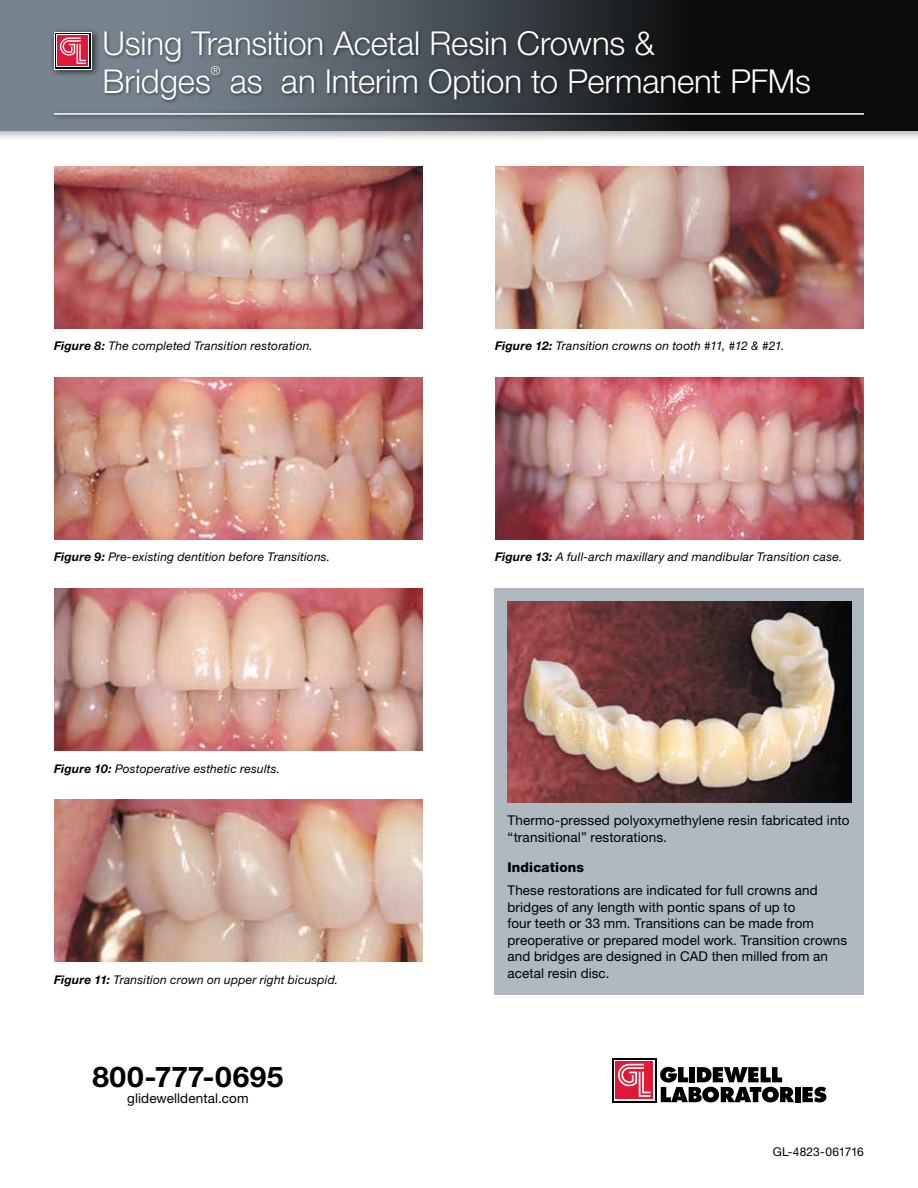
<style>
.page{position:relative;width:918px;height:1188px;background:#fff}
.page>*{position:absolute;margin:0;border:0;box-sizing:border-box;transform-origin:0 0}
.t1{font:300 33px/37.5px "Helvetica Neue LT Std";letter-spacing:-.005em;color:#fff}
.t2{font:700 28.5px "Helvetica Neue LT Std";letter-spacing:.015em;color:#000;scale:1.05 1}
.t3{font:13.5px/16.5px "Helvetica Neue LT Std";letter-spacing:.01em;color:#000}
.t4{font:800 13.5px "Helvetica Neue LT Std";letter-spacing:.015em;color:#000}
.t5{font:300 12.15px "Helvetica Neue LT Std";color:#fff}
.t6{font:italic 12px "Helvetica Neue LT Std";letter-spacing:.015em;color:#000}
.t7{font:12px "Helvetica Neue LT Std";color:#000}
.s1{font-weight:700}
</style>
<div class="page">
<div style="left:495px;top:588px;width:369px;height:407px;background:#b0b8c0"></div>
<svg style="left:660px;top:1067px;width:134px;height:35px"></svg>
<div style="left:795px;top:1087px;width:6px;height:15px;background:#000"></div>
<svg style="left:802px;top:1087px;width:24px;height:15px"></svg>
<div style="left:612px;top:1058px;width:44px;height:44px;background:linear-gradient(to right,#fff,#fff)"></div>
<div style="left:614px;top:1060px;width:41px;height:40px;background:#fff"></div>
<div style="left:615px;top:1061px;width:38px;height:38px;background:#e31837"></div>
<svg style="left:618px;top:1064px;width:33px;height:33px"></svg>
<div style="left:0;top:0;width:918px;height:143px;background:#000;opacity:.3"></div>
<svg style="left:0;top:0;width:918px;height:131px"></svg>
<div style="left:51px;top:110px;width:819px;height:11px;background:#000;opacity:.7"></div>
<hr style="left:54px;top:113px;width:810px;height:2px;background:#fff">
<div style="left:103px;top:29px;width:712px;height:75px;background:#000;opacity:.5"></div>
<div style="left:50px;top:28px;width:50px;height:50px;background:#000;opacity:.6"></div>
<div style="left:54px;top:32px;width:38px;height:38px;background:#000"></div>
<svg style="left:56px;top:34px;width:1px;height:33px"></svg>
<svg style="left:57px;top:34px;width:32px;height:33px"></svg>
<div style="left:58px;top:35px;width:30px;height:31px;background:#e31837"></div>
<svg style="left:60px;top:38px;width:26px;height:26px"></svg>
<img style="left:54px;top:166px;width:369px;height:162px">
<img style="left:495px;top:166px;width:369px;height:162px">
<img style="left:54px;top:377px;width:369px;height:162px">
<img style="left:495px;top:377px;width:369px;height:162px">
<img style="left:54px;top:588px;width:369px;height:162px">
<img style="left:507px;top:601px;width:344px;height:202px">
<img style="left:54px;top:800px;width:369px;height:162px">
<h1 class="t1" style="left:103px;top:24px;width:554px">Using Transition Acetal Resin Crowns &amp;<br>Bridges</h1>
<p class="t5" style="left:211px;top:63px;width:11px">®</p>
<h1 class="t1" style="left:230px;top:61px;width:583px">as an Interim Option to Permanent PFMs</h1>
<p class="t6" style="left:54px;top:339px;width:260px"><span class="s1">Figure 8:</span> The completed Transition restoration.</p>
<p class="t6" style="left:495px;top:339px;width:291px"><span class="s1">Figure 12:</span> Transition crowns on tooth #11, #12 &amp; #21.</p>
<p class="t6" style="left:54px;top:550px;width:278px"><span class="s1">Figure 9:</span> Pre-existing dentition before Transitions.</p>
<p class="t6" style="left:495px;top:550px;width:349px"><span class="s1">Figure 13:</span> A full-arch maxillary and mandibular Transition case.</p>
<p class="t6" style="left:54px;top:761px;width:228px"><span class="s1">Figure 10:</span> Postoperative esthetic results.</p>
<p class="t6" style="left:54px;top:972px;width:286px"><span class="s1">Figure 11:</span> Transition crown on upper right bicuspid.</p>
<h2 class="t2" style="left:92px;top:1059px;width:184px">800-777-0695</h2>
<p class="t3" style="left:127px;top:1089px;width:123px">glidewelldental.com</p>
<p class="t3" style="left:507px;top:812px;width:344px">Thermo-pressed polyoxymethylene resin fabricated into “transitional” restorations.</p>
<p class="t4" style="left:507px;top:859px;width:78px">Indications</p>
<p class="t3" style="left:507px;top:882px;width:341px">These restorations are indicated for full crowns and bridges of any length with pontic spans of up to<br>four teeth or 33 mm. Transitions can be made from preoperative or prepared model work. Transition crowns and bridges are designed in CAD then milled from an acetal resin disc.</p>
<p class="t7" style="left:773px;top:1145px;width:93px">GL-4823-061716</p>
</div>
